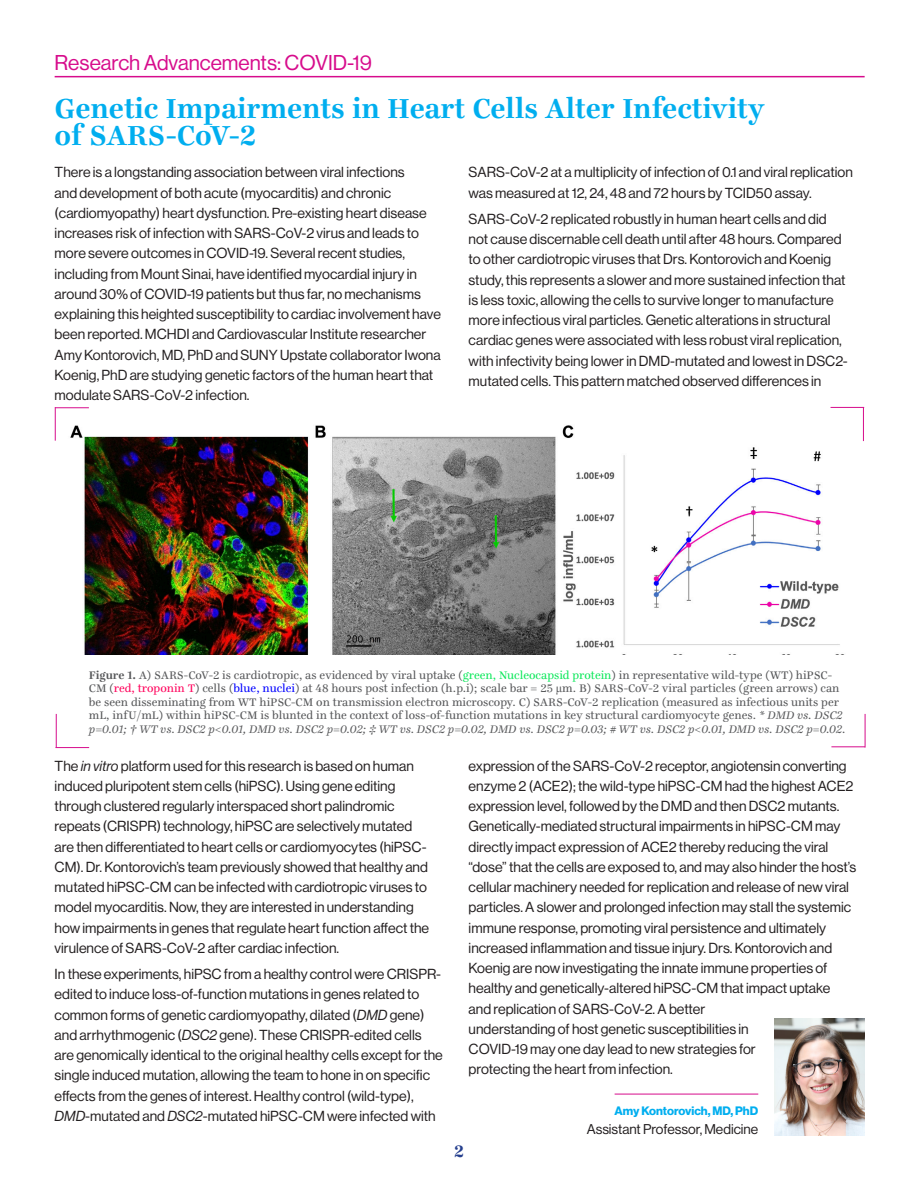
<style>
.page{position:relative;width:918px;height:1188px;background:#fff}
.page>*{position:absolute;margin:0;border:0;box-sizing:border-box;transform-origin:0 0}
.t1{font:700 30px/27px "Ingeborg";color:#00aeef}
.t2{font:21px "N Haas Grotesk DS Std 55 Rg";color:#d70c8c}
.t3{font:700 18px "Ingeborg";color:#253f8e}
.t4{font:14.25px/20.2px "N Haas Grotesk DS Std 55 Rg";color:#231f20}
.t5{font:13.8px "N Haas Grotesk DS Std 55 Rg";color:#231f20}
.t6{font:12px/13.5px "Ingeborg";color:#57585a}
.t7{font:12px "N Haas Grotesk DS Std 75 Bd";color:#00aeef}
.s1{font-weight:700}
.s2{color:#0de85b}
.s3{color:#ff005b}
.s4{color:#00f}
.s5{font-family:"Times New Roman"}
.s6{font-style:italic}
.s7{font-family:"N Haas Grotesk DS Std 56 It"}
</style>
<div class="page">
<hr style="left:55px;top:76px;width:810px;height:1px;background:#d70c8c">
<hr style="left:615px;top:1094px;width:143px;height:1px;background:#d70c8c">
<img style="left:775px;top:1019px;width:90px;height:116px">
<img style="left:64px;top:407px;width:800px;height:248px">
<hr style="left:55px;top:407px;width:1px;height:34px;background:#d70c8c">
<hr style="left:55px;top:407px;width:34px;height:1px;background:#d70c8c">
<hr style="left:55px;top:747px;width:34px;height:1px;background:#d70c8c">
<hr style="left:56px;top:714px;width:1px;height:34px;background:#d70c8c">
<hr style="left:831px;top:407px;width:33px;height:1px;background:#d70c8c">
<hr style="left:863px;top:407px;width:1px;height:34px;background:#d70c8c">
<hr style="left:865px;top:714px;width:1px;height:34px;background:#d70c8c">
<hr style="left:831px;top:746px;width:34px;height:1px;background:#d70c8c">
<p class="t2" style="left:55px;top:50px;width:319px">Research Advancements: COVID-19</p>
<p class="t1" style="left:55px;top:95px;width:711px">Genetic Impairments in Heart Cells Alter Infectivity of SARS-CoV-2</p>
<p class="t4" style="left:55px;top:162px;width:388px">There is a longstanding association between viral infections<br>and development of both acute (myocarditis) and chronic (cardiomyopathy) heart dysfunction. Pre-existing heart disease increases risk of infection with SARS-CoV-2 virus and leads to more severe outcomes in COVID-19. Several recent studies, including from Mount Sinai, have identified myocardial injury in around 30% of COVID-19 patients but thus far, no mechanisms explaining this heighted susceptibility to cardiac involvement have been reported. MCHDI and Cardiovascular Institute researcher Amy Kontorovich, MD, PhD and SUNY Upstate collaborator Iwona Koenig, PhD are studying genetic factors of the human heart that modulate SARS-CoV-2 infection.</p>
<p class="t4" style="left:469px;top:162px;width:386px">SARS-CoV-2 at a multiplicity of infection of 0.1 and viral replication was measured at 12, 24, 48 and 72 hours by TCID50 assay.</p>
<p class="t4" style="left:469px;top:209px;width:381px">SARS-CoV-2 replicated robustly in human heart cells and did not cause discernable cell death until after 48 hours. Compared to other cardiotropic viruses that Drs. Kontorovich and Koenig study, this represents a slower and more sustained infection that is less toxic, allowing the cells to survive longer to manufacture more infectious viral particles. Genetic alterations in structural cardiac genes were associated with less robust viral replication, with infectivity being lower in DMD-mutated and lowest in DSC2- mutated cells. This pattern matched observed differences in</p>
<p class="t6" style="left:89px;top:668px;width:758px"><span class="s1">Figure 1.</span> A) SARS-CoV-2 is cardiotropic, as evidenced by viral uptake (<span class="s2">green, Nucleocapsid protein</span>) in representative wild-type (WT) hiPSC-CM (<span class="s3">red, troponin T</span>) cells (<span class="s4">blue, nuclei</span>) at 48 hours post infection (h.p.i); scale bar = 25 <span class="s5">μ</span>m. B) SARS-CoV-2 viral particles (green arrows) can be seen disseminating from WT hiPSC-CM on transmission electron microscopy. C) SARS-CoV-2 replication (measured as infectious units per mL, infU/mL) within hiPSC-CM is blunted in the context of loss-of-function mutations in key structural cardiomyocyte genes. <span class="s6">* DMD vs. DSC2 p=0.01; † WT vs. DSC2 p&lt;0.01, DMD vs. DSC2 p=0.02; ‡ WT vs. DSC2 p=0.02, DMD vs. DSC2 p=0.03; # WT vs. DSC2 p&lt;0.01, DMD vs. DSC2 p=0.02.</span></p>
<p class="t4" style="left:55px;top:756px;width:376px">The <span class="s7">in vitro</span> platform used for this research is based on human induced pluripotent stem cells (hiPSC). Using gene editing through clustered regularly interspaced short palindromic repeats (CRISPR) technology, hiPSC are selectively mutated are then differentiated to heart cells or cardiomyocytes (hiPSC-CM). Dr. Kontorovich’s team previously showed that healthy and mutated hiPSC-CM can be infected with cardiotropic viruses to model myocarditis. Now, they are interested in understanding how impairments in genes that regulate heart function affect the virulence of SARS-CoV-2 after cardiac infection.</p>
<p class="t4" style="left:55px;top:964px;width:390px">In these experiments, hiPSC from a healthy control were CRISPR&shy;edited to induce loss-of-function mutations in genes related to common forms of genetic cardiomyopathy, dilated (<span class="s7">DMD</span> gene) and arrhythmogenic (<span class="s7">DSC2</span> gene). These CRISPR-edited cells are genomically identical to the original healthy cells except for the single induced mutation, allowing the team to hone in on specific effects from the genes of interest. Healthy control (wild-type), <span class="s7">DMD</span>-mutated and <span class="s7">DSC2</span>-mutated hiPSC-CM were infected with</p>
<p class="t4" style="left:469px;top:756px;width:389px">expression of the SARS-CoV-2 receptor, angiotensin converting enzyme 2 (ACE2); the wild-type hiPSC-CM had the highest ACE2 expression level, followed by the DMD and then DSC2 mutants.<br>Genetically-mediated structural impairments in hiPSC-CM may directly impact expression of ACE2 thereby reducing the viral “dose” that the cells are exposed to, and may also hinder the host’s cellular machinery needed for replication and release of new viral particles. A slower and prolonged infection may stall the systemic immune response, promoting viral persistence and ultimately increased inflammation and tissue injury. Drs. Kontorovich and Koenig are now investigating the innate immune properties of healthy and genetically-altered hiPSC-CM that impact uptake and replication of SARS-CoV-2. A better<br>understanding of host genetic susceptibilities in<br>COVID-19 may one day lead to new strategies for<br>protecting the heart from infection.</p>
<p class="t7" style="left:615px;top:1103px;width:145px">Amy Kontorovich, MD, PhD</p>
<p class="t5" style="left:587px;top:1121px;width:173px">Assistant Professor, Medicine</p>
<p class="t3" style="left:454px;top:1140px;width:11px">2</p>
</div>
